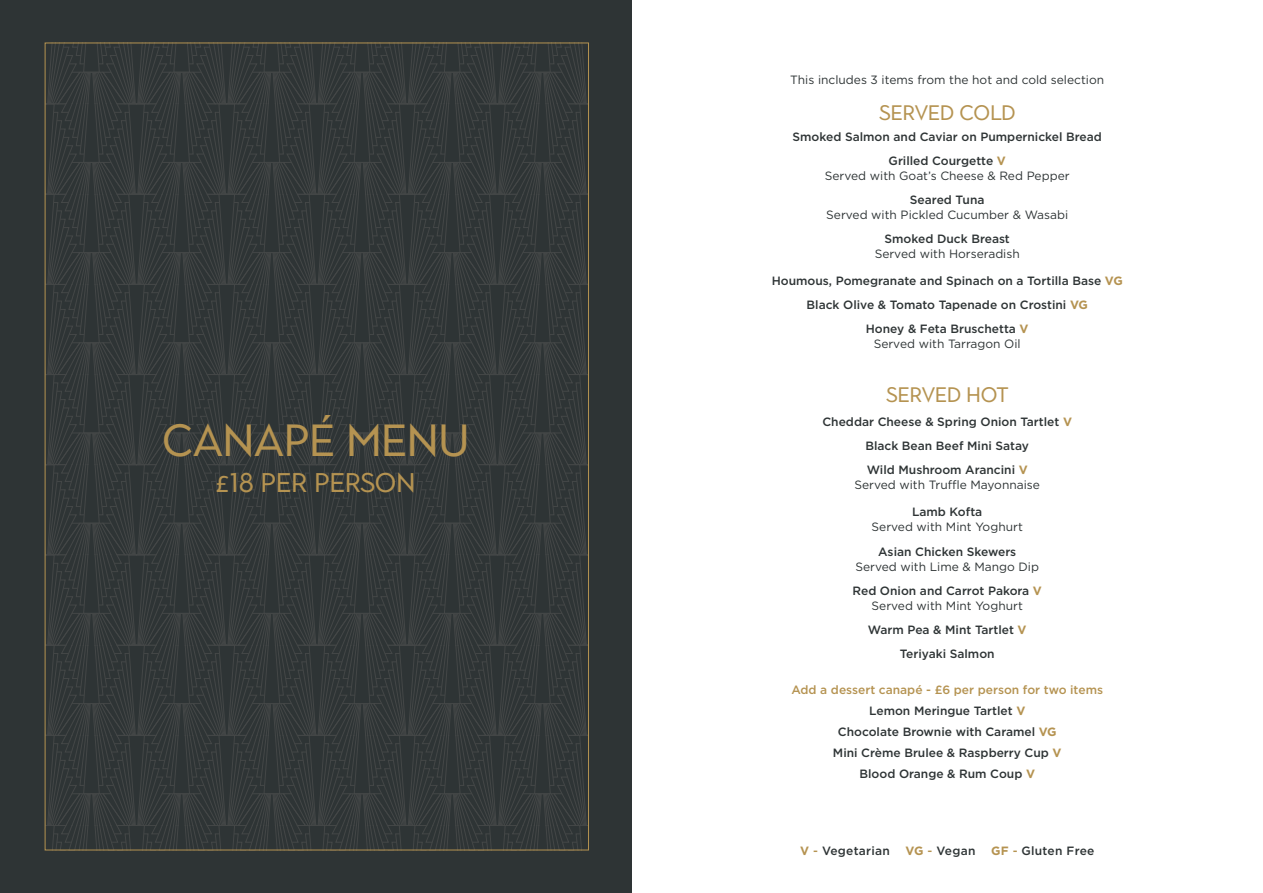
<style>
.page{position:relative;width:1263px;height:893px;background:#fff}
.page>*{position:absolute;margin:0;border:0;box-sizing:border-box;transform-origin:0 0}
.t1{font:45px "Town 10 Display";color:#b59351}
.t2{font:27px "Town 10 Display";color:#b59351}
.t3{font:21px "Town 10 Display";color:#b59351}
.t4{font:500 12px/24px "Gotham";color:#2e3435;text-align:center}
.t5{font:12px/24px "Gotham";color:#2e3435}
.t6{font:500 12px "Gotham";letter-spacing:.02em;color:#2e3435}
.s1{font-weight:700;color:#b59351}
.s2{font-weight:500}
.s3{font-weight:400}
.s4{color:#b59351}
</style>
<div class="page">
<div style="left:0;top:0;width:631px;height:893px;background:#2e3435"></div>
<svg style="left:45px;top:45px;width:543px;height:806px"></svg>
<h1 class="t1" style="left:162px;top:414px;width:309px">CANAPÉ MENU</h1>
<h2 class="t2" style="left:216px;top:467px;width:200px">£18 PER PERSON</h2>
<p class="t5" style="left:790px;top:68px;width:315px">This includes 3 items from the hot and cold selection</p>
<h3 class="t3" style="left:879px;top:101px;width:139px">SERVED COLD</h3>
<p class="t4" style="left:792px;top:125px;width:311px">Smoked Salmon and Caviar on Pumpernickel Bread<br>Grilled Courgette <span class="s1">V</span></p>
<p class="t5" style="left:825px;top:164px;width:246px">Served with Goat’s Cheese &amp; Red Pepper</p>
<p class="t4" style="left:910px;top:188px;width:76px">Seared Tuna</p>
<p class="t5" style="left:826px;top:203px;width:243px">Served with Pickled Cucumber &amp; Wasabi</p>
<p class="t4" style="left:884px;top:227px;width:127px">Smoked Duck Breast</p>
<p class="t5" style="left:875px;top:242px;width:147px">Served with Horseradish</p>
<p class="t4" style="left:772px;top:269px;width:353px">Houmous, Pomegranate and Spinach on a Tortilla Base <span class="s1">VG<br></span>Black Olive &amp; Tomato Tapenade on Crostini <span class="s1">VG<br></span>Honey &amp; Feta Bruschetta <span class="s1">V</span></p>
<p class="t5" style="left:874px;top:332px;width:149px">Served with Tarragon Oil</p>
<h3 class="t3" style="left:886px;top:383px;width:125px">SERVED HOT</h3>
<p class="t4" style="left:822px;top:410px;width:251px">Cheddar Cheese &amp; Spring Onion Tartlet <span class="s1">V<br></span>Black Bean Beef Mini Satay<br>Wild Mushroom Arancini <span class="s1">V</span></p>
<p class="t5" style="left:854px;top:473px;width:187px">Served with Truffle Mayonnaise</p>
<p class="t4" style="left:912px;top:500px;width:72px">Lamb Kofta</p>
<p class="t5" style="left:872px;top:515px;width:153px">Served with Mint Yoghurt</p>
<p class="t4" style="left:878px;top:539px;width:140px">Asian Chicken Skewers</p>
<p class="t5" style="left:852px;top:554px;width:191px">Served with Lime &amp; Mango Dip<br><span class="s2">Red Onion and Carrot Pakora</span> <span class="s1">V</span></p>
<p class="t4" style="left:868px;top:593px;width:160px"><span class="s3">Served with Mint Yoghurt<br></span>Warm Pea &amp; Mint Tartlet <span class="s1">V<br></span>Teriyaki Salmon</p>
<p class="t4" style="left:791px;top:679px;width:313px;line-height:21px"><span class="s4">Add a dessert canapé - £6 per person for two items<br></span>Lemon Meringue Tartlet <span class="s1">V<br></span>Chocolate Brownie with Caramel <span class="s1">VG<br></span>Mini Crème Brulee &amp; Raspberry Cup <span class="s1">V<br></span>Blood Orange &amp; Rum Coup <span class="s1">V</span></p>
<p class="t6" style="left:800px;top:843px;width:91px"><span class="s1">V</span> <span class="s4">-</span> Vegetarian</p>
<p class="t4" style="left:905px;top:839px;width:72px"><span class="s1">VG</span> <span class="s4">-</span> Vegan</p>
<p class="t6" style="left:991px;top:843px;width:105px"><span class="s1">GF</span> <span class="s4">-</span> Gluten Free</p>
</div>
